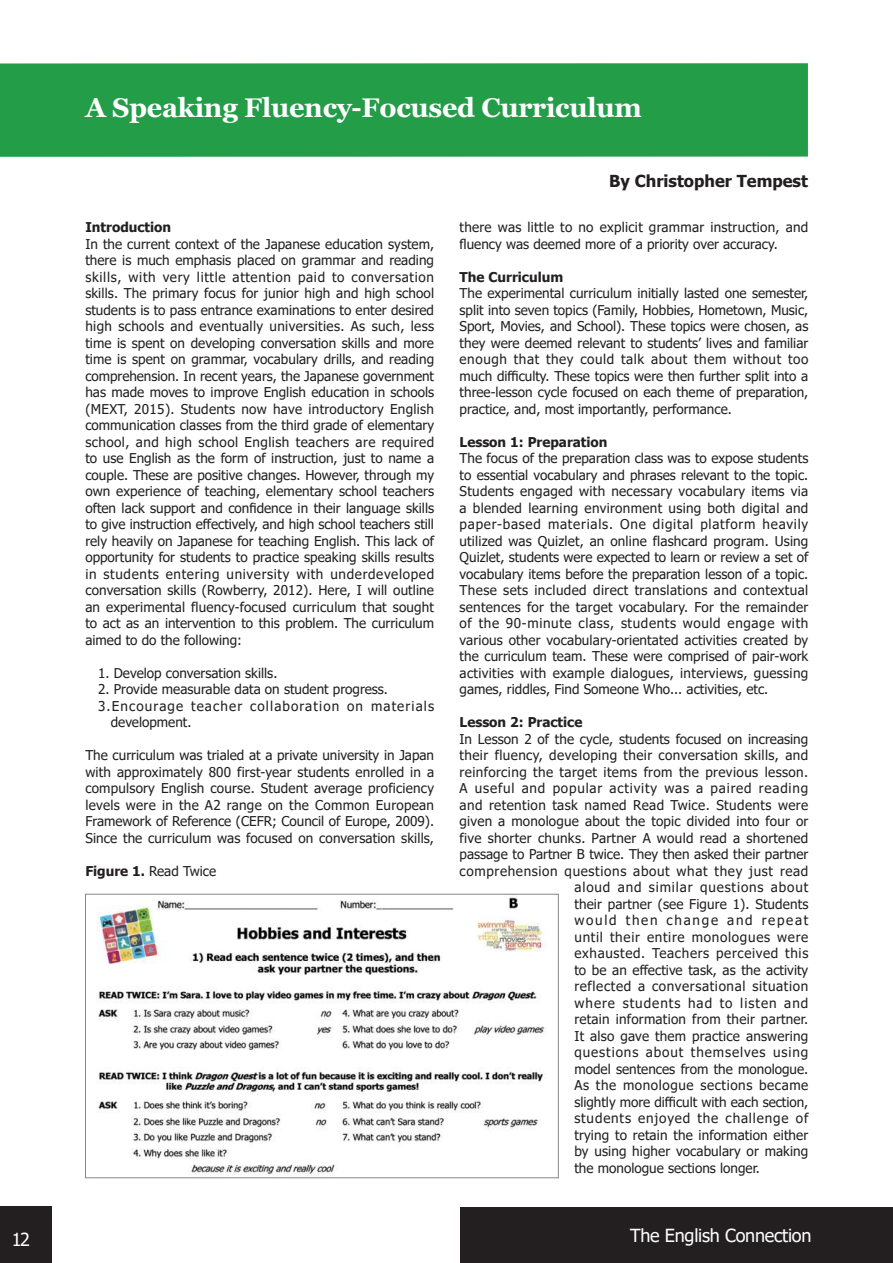
<style>
.page{position:relative;width:893px;height:1263px;background:#fff}
.page>*{position:absolute;margin:0;border:0;box-sizing:border-box;transform-origin:0 0}
.t1{font:700 27px "Georgia";letter-spacing:-.01em;color:#fff}
.t2{font:18px "Tahoma";letter-spacing:-.015em;color:#fff}
.t3{font:700 16.5px "Tahoma";color:#231f20}
.t4{font:13.5px/16.5px "Tahoma";letter-spacing:.015em;color:#231f20;text-align:justify}
.t5{font:13.5px "Tahoma";letter-spacing:.045em;color:#231f20}
.t6{font:13.5px "Tahoma";letter-spacing:.06em;color:#231f20}
.t7{font:13.5px "Tahoma";letter-spacing:.05em;color:#231f20}
.t8{font:700 13.5px "Tahoma";color:#231f20}
.t9{font:13.5px "Tahoma";letter-spacing:.085em;color:#231f20}
.t10{font:13.5px "Tahoma";letter-spacing:.065em;color:#231f20}
.t11{font:13.5px "Tahoma";letter-spacing:.07em;color:#231f20}
.t12{font:13.5px "Tahoma";letter-spacing:.075em;color:#231f20}
.t13{font:13.5px "Tahoma";letter-spacing:.125em;color:#231f20}
.s1{font-weight:700}
</style>
<div class="page">
<div style="left:0;top:1206px;width:51px;height:57px;background:#231f20"></div>
<div style="left:461px;top:1208px;width:432px;height:55px;background:#231f20"></div>
<div style="left:0;top:63px;width:808px;height:94px;background:#239d47"></div>
<img style="left:96px;top:897px;width:450px;height:279px">
<div style="left:85px;top:894px;width:473px;height:284px;border:1px solid #85878b"></div>
<h1 class="t1" style="left:85px;top:90px;width:558px">A Speaking Fluency-Focused Curriculum</h1>
<p class="t8" style="left:85px;top:218px;width:87px">Introduction</p>
<p class="t4" style="left:85px;top:236px;width:350px">In the current context of the Japanese education system, there is much emphasis placed on grammar and reading skills, with very little attention paid to conversation skills. The primary focus for junior high and high school students is to pass entrance examinations to enter desired high schools and eventually universities. As such, less time is spent on developing conversation skills and more time is spent on grammar, vocabulary drills, and reading comprehension. In recent years, the Japanese government has made moves to improve English education in schools (MEXT, 2015). Students now have introductory English communication classes from the third grade of elementary school, and high school English teachers are required to use English as the form of instruction, just to name a couple. These are positive changes. However, through my own experience of teaching, elementary school teachers often lack support and confidence in their language skills to give instruction effectively, and high school teachers still rely heavily on Japanese for teaching English. This lack of opportunity for students to practice speaking skills results in students entering university with underdeveloped conversation skills (Rowberry, 2012). Here, I will outline an experimental fluency-focused curriculum that sought to act as an intervention to this problem. The curriculum aimed to do the following:</p>
<p class="t4" style="left:98px;top:665px;width:181px">1. Develop conversation skills.</p>
<p class="t4" style="left:98px;top:682px;width:291px">2. Provide measurable data on student progress.</p>
<p class="t9" style="left:98px;top:697px;width:337px">3.Encourage teacher collaboration on materials</p>
<p class="t4" style="left:111px;top:715px;width:82px">development.</p>
<p class="t4" style="left:85px;top:748px;width:350px">The curriculum was trialed at a private university in Japan with approximately 800 first-year students enrolled in a compulsory English course. Student average proficiency levels were in the A2 range on the Common European Framework of Reference (CEFR; Council of Europe, 2009).<br>Since the curriculum was focused on conversation skills,</p>
<p class="t4" style="left:85px;top:863px;width:132px"><span class="s1">Figure 1.</span> Read Twice</p>
<p class="t3" style="left:609px;top:170px;width:200px">By Christopher Tempest</p>
<p class="t4" style="left:460px;top:220px;width:350px">there was little to no explicit grammar instruction, and fluency was deemed more of a priority over accuracy.</p>
<p class="t8" style="left:460px;top:267px;width:105px">The Curriculum</p>
<p class="t4" style="left:460px;top:286px;width:350px">The experimental curriculum initially lasted one semester, split into seven topics (Family, Hobbies, Hometown, Music, Sport, Movies, and School). These topics were chosen, as they were deemed relevant to students’ lives and familiar enough that they could talk about them without too much difficulty. These topics were then further split into a three-lesson cycle focused on each theme of preparation, practice, and, most importantly, performance.</p>
<p class="t8" style="left:460px;top:432px;width:149px">Lesson 1: Preparation</p>
<p class="t4" style="left:460px;top:451px;width:350px">The focus of the preparation class was to expose students to essential vocabulary and phrases relevant to the topic.<br>Students engaged with necessary vocabulary items via a blended learning environment using both digital and paper-based materials. One digital platform heavily utilized was Quizlet, an online flashcard program. Using Quizlet, students were expected to learn or review a set of vocabulary items before the preparation lesson of a topic.<br>These sets included direct translations and contextual sentences for the target vocabulary. For the remainder of the 90-minute class, students would engage with various other vocabulary-orientated activities created by the curriculum team. These were comprised of pair-work activities with example dialogues, interviews, guessing games, riddles, Find Someone Who... activities, etc.</p>
<p class="t8" style="left:460px;top:713px;width:124px">Lesson 2: Practice</p>
<p class="t4" style="left:460px;top:731px;width:350px">In Lesson 2 of the cycle, students focused on increasing</p>
<p class="t4" style="left:460px;top:748px;width:350px">their fluency, developing their conversation skills, and</p>
<p class="t4" style="left:460px;top:764px;width:350px">reinforcing the target items from the previous lesson.</p>
<p class="t6" style="left:460px;top:779px;width:350px">A useful and popular activity was a paired reading</p>
<p class="t4" style="left:460px;top:797px;width:350px">and retention task named Read Twice. Students were</p>
<p class="t4" style="left:460px;top:814px;width:350px">given a monologue about the topic divided into four or</p>
<p class="t4" style="left:460px;top:830px;width:350px">five shorter chunks. Partner A would read a shortened</p>
<p class="t4" style="left:460px;top:847px;width:350px">passage to Partner B twice. They then asked their partner</p>
<p class="t5" style="left:460px;top:862px;width:350px">comprehension questions about what they just read</p>
<p class="t10" style="left:574px;top:878px;width:235px">aloud and similar questions about</p>
<p class="t4" style="left:574px;top:896px;width:235px">their partner (see Figure 1). Students</p>
<p class="t13" style="left:574px;top:911px;width:235px">would then change and repeat</p>
<p class="t7" style="left:574px;top:928px;width:235px">until their entire monologues were</p>
<p class="t7" style="left:574px;top:944px;width:235px">exhausted. Teachers perceived this</p>
<p class="t4" style="left:574px;top:962px;width:235px">to be an effective task, as the activity</p>
<p class="t5" style="left:574px;top:977px;width:235px">reflected a conversational situation</p>
<p class="t12" style="left:574px;top:994px;width:235px">where students had to listen and</p>
<p class="t4" style="left:574px;top:1012px;width:235px">retain information from their partner.</p>
<p class="t4" style="left:574px;top:1028px;width:235px">It also gave them practice answering</p>
<p class="t11" style="left:574px;top:1043px;width:235px">questions about themselves using</p>
<p class="t4" style="left:574px;top:1061px;width:235px">model sentences from the monologue.</p>
<p class="t5" style="left:574px;top:1076px;width:235px">As the monologue sections became</p>
<p class="t4" style="left:574px;top:1094px;width:235px">slightly more difficult with each section,</p>
<p class="t6" style="left:574px;top:1109px;width:235px">students enjoyed the challenge of</p>
<p class="t4" style="left:574px;top:1127px;width:235px">trying to retain the information either</p>
<p class="t4" style="left:574px;top:1144px;width:235px">by using higher vocabulary or making</p>
<p class="t4" style="left:574px;top:1160px;width:187px">the monologue sections longer.</p>
<h2 class="t2" style="left:12px;top:1227px;width:20px">12</h2>
<h2 class="t2" style="left:630px;top:1223px;width:183px">The English Connection</h2>
</div>
